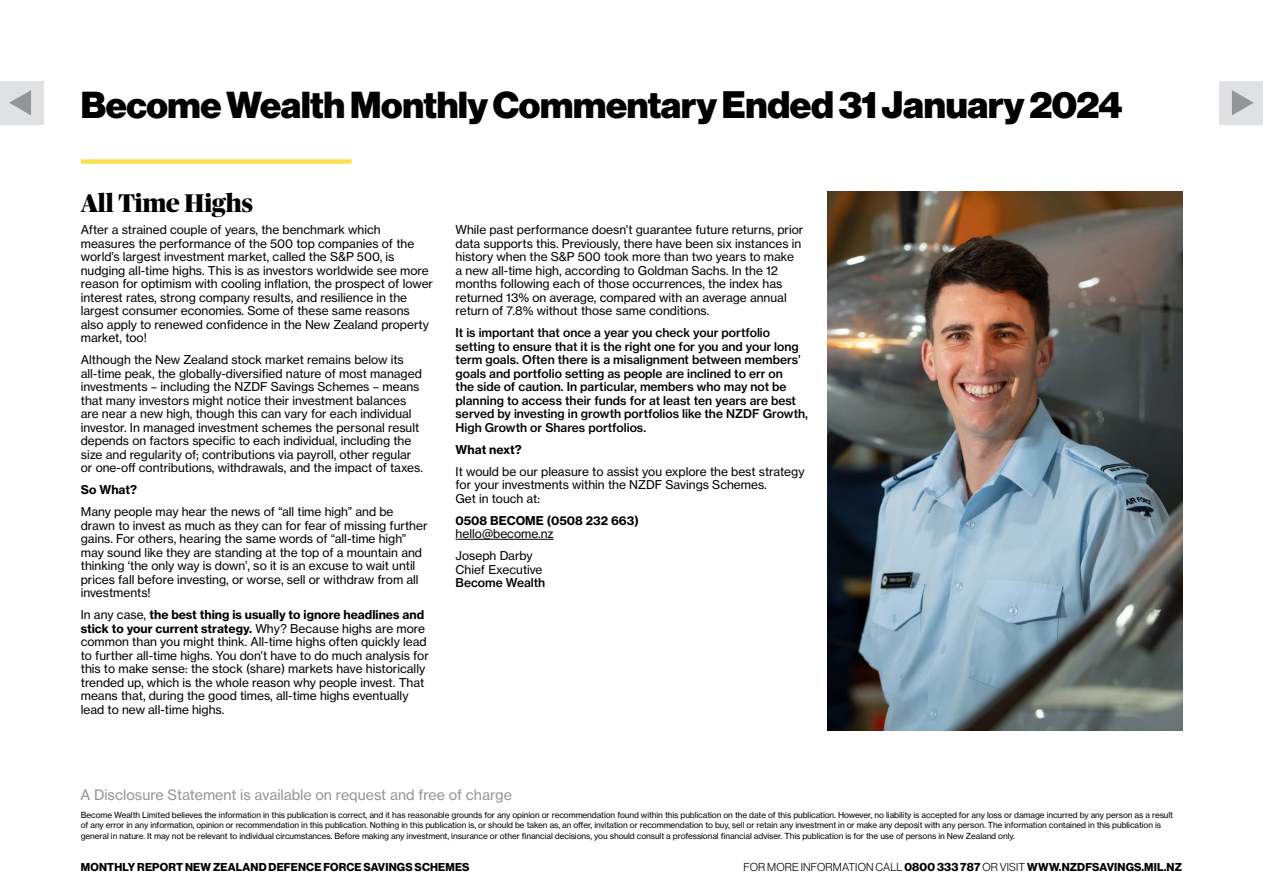
<style>
.page{position:relative;width:1263px;height:893px;background:#fff}
.page>*{position:absolute;margin:0;border:0;box-sizing:border-box;transform-origin:0 0}
.t1{font:900 36.75px "Haas Grot Disp 95";letter-spacing:-.01em;color:#000}
.t2{font:800 25.5px "Publico Banner";color:#000}
.t3{font:14.25px "Haas Grot Text 55 Roman";color:#939598}
.t4{font:12px/13.5px "Haas Grot Text 55 Roman";color:#000}
.t5{font:500 12px/13.5px "Haas Grot Text 65";color:#000}
.t6{font:700 12px/13.5px "Haas Grot Text 75";color:#000}
.t7{font:700 11.25px "Haas Grot Disp 75";letter-spacing:.015em;color:#000}
.t8{font:8.25px/10.5px "Haas Grot Text 55 Roman";letter-spacing:-.01em;color:#000}
.s1{font-size:37.5px}
.s2{font-family:"Haas Grot Text 55 Roman";font-weight:400}
.s3{font-family:"Haas Grot Disp 45";font-weight:300}
</style>
<div class="page">
<div style="left:1220px;top:81px;width:43px;height:43px;background:#e0e1e2"></div>
<svg style="left:1232px;top:90px;width:22px;height:25px"></svg>
<div style="left:0;top:81px;width:43px;height:43px;background:#e0e1e2"></div>
<svg style="left:9px;top:90px;width:22px;height:25px"></svg>
<hr style="left:456px;top:539px;width:98px;height:1px;background:#000">
<img style="left:827px;top:192px;width:355px;height:538px">
<div style="left:81px;top:159px;width:271px;height:5px;background:#fae053"></div>
<h1 class="t1" style="left:81px;top:84px;width:1043px">Become Wealth Monthly Commentary <span class="s1">Ended 31 January 2024</span></h1>
<h2 class="t2" style="left:81px;top:185px;width:174px">All Time Highs</h2>
<p class="t4" style="left:81px;top:223px;width:354px">After a strained couple of years, the benchmark which measures the performance of the 500 top companies of the world’s largest investment market, called the S&amp;P 500, is nudging all-time highs. This is as investors worldwide see more reason for optimism with cooling inflation, the prospect of lower interest rates, strong company results, and resilience in the largest consumer economies. Some of these same reasons also apply to renewed confidence in the New Zealand property market, too!</p>
<p class="t4" style="left:81px;top:353px;width:344px">Although the New Zealand stock market remains below its all-time peak, the globally-diversified nature of most managed investments – including the NZDF Savings Schemes – means that many investors might notice their investment balances are near a new high, though this can vary for each individual investor. In managed investment schemes the personal result depends on factors specific to each individual, including the size and regularity of; contributions via payroll, other regular or one-off contributions, withdrawals, and the impact of taxes.</p>
<p class="t6" style="left:81px;top:483px;width:58px">So What?</p>
<p class="t4" style="left:81px;top:505px;width:348px">Many people may hear the news of “all time high” and be drawn to invest as much as they can for fear of missing further gains. For others, hearing the same words of “all-time high” may sound like they are standing at the top of a mountain and thinking ‘the only way is down’, so it is an excuse to wait until prices fall before investing, or worse, sell or withdraw from all investments!</p>
<p class="t6" style="left:81px;top:608px;width:346px"><span class="s2">In any case,</span> the best thing is usually to ignore headlines and stick to your current strategy. <span class="s2">Why? Because highs are more</span></p>
<p class="t4" style="left:81px;top:635px;width:350px">common than you might think. All-time highs often quickly lead to further all-time highs. You don’t have to do much analysis for this to make sense: the stock (share) markets have historically trended up, which is the whole reason why people invest. That means that, during the good times, all-time highs eventually lead to new all-time highs.</p>
<p class="t4" style="left:456px;top:223px;width:349px">While past performance doesn’t guarantee future returns, prior data supports this. Previously, there have been six instances in history when the S&amp;P 500 took more than two years to make a new all-time high, according to Goldman Sachs. In the 12 months following each of those occurrences, the index has returned 13% on average, compared with an average annual return of 7.8% without those same conditions.</p>
<p class="t5" style="left:456px;top:326px;width:354px">It is important that once a year you check your portfolio setting to ensure that it is the right one for you and your long term goals. Often there is a misalignment between members’ goals and portfolio setting as people are inclined to err on<br>the side of caution. In particular, members who may not be planning to access their funds for at least ten years are best served by investing in growth portfolios like the NZDF Growth, High Growth or Shares portfolios.</p>
<p class="t6" style="left:456px;top:442px;width:68px">What next?</p>
<p class="t4" style="left:456px;top:464px;width:350px">It would be our pleasure to assist you explore the best strategy for your investments within the NZDF Savings Schemes.<br>Get in touch at:</p>
<p class="t6" style="left:456px;top:513px;width:185px">0508 BECOME (0508 232 663)</p>
<p class="t4" style="left:456px;top:523px;width:100px;line-height:22px">hello@become.nz<br>Joseph Darby</p>
<p class="t4" style="left:456px;top:562px;width:89px">Chief Executive</p>
<p class="t5" style="left:456px;top:576px;width:91px">Become Wealth</p>
<p class="t3" style="left:80px;top:786px;width:433px">A Disclosure Statement is available on request and free of charge</p>
<p class="t8" style="left:81px;top:810px;width:1094px">Become Wealth Limited believes the information in this publication is correct, and it has reasonable grounds for any opinion or recommendation found within this publication on the date of this publication. However, no liability is accepted for any loss or damage incurred by any person as a result of any error in any information, opinion or recommendation in this publication. Nothing in this publication is, or should be taken as, an offer, invitation or recommendation to buy, sell or retain any investment in or make any deposit with any person. The information contained in this publication is general in nature. It may not be relevant to individual circumstances. Before making any investment, insurance or other financial decisions, you should consult a professional financial adviser. This publication is for the use of persons in New Zealand only.</p>
<p class="t7" style="left:81px;top:860px;width:390px">MONTHLY REPORT NEW ZEALAND DEFENCE FORCE SAVINGS SCHEMES</p>
<p class="t7" style="left:743px;top:860px;width:440px"><span class="s3">FOR MORE INFORMATION CALL</span> 0800 333 787 <span class="s3">OR VISIT</span> WWW.NZDFSAVINGS.MIL.NZ</p>
</div>
